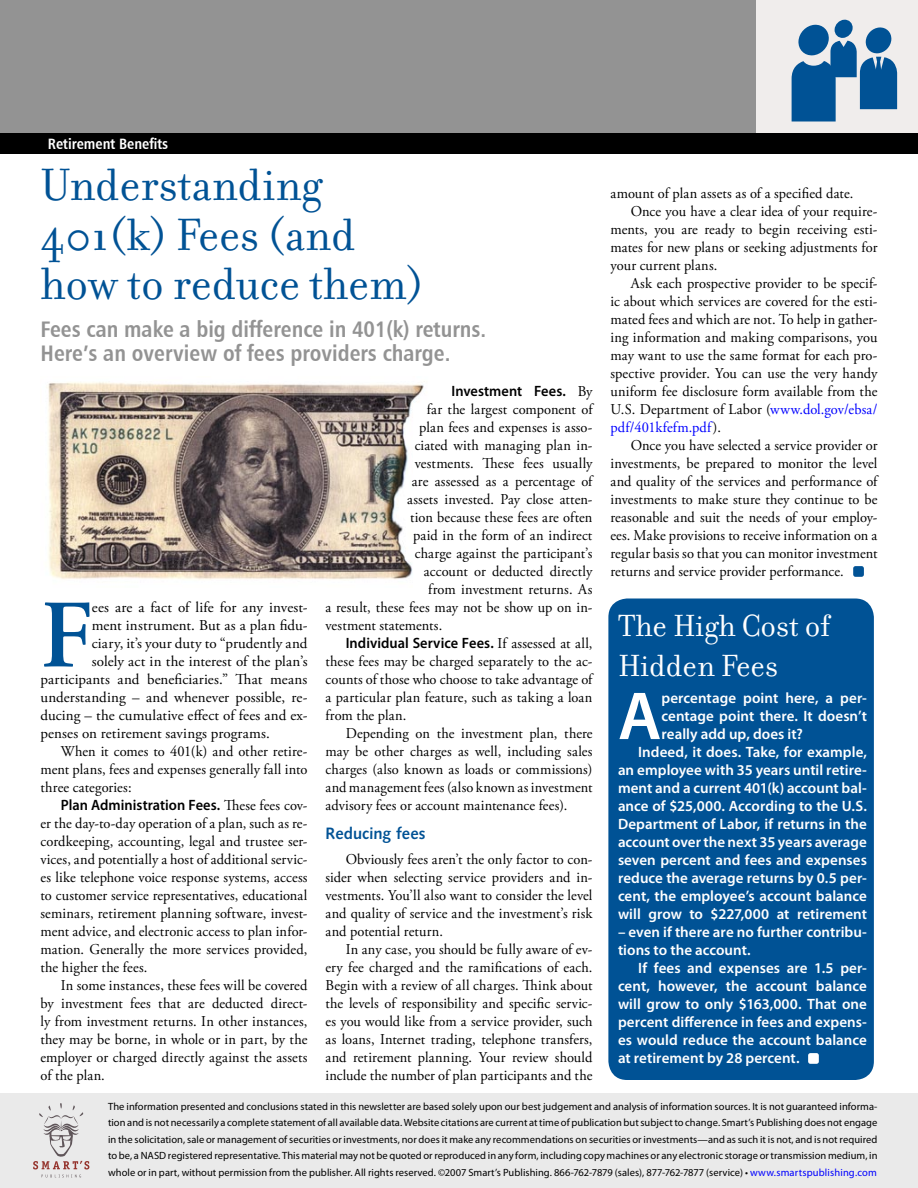
<style>
.page{position:relative;width:918px;height:1188px;background:#fff}
.page>*{position:absolute;margin:0;border:0;box-sizing:border-box;transform-origin:0 0}
.body_copy_first_para{font:600 96.45px "Adobe Garamond Pro";color:#005295}
.interior_sidebar_first_para{font:600 68.4px "Myriad Pro";color:#fff}
.headline{font:48.75px/49.5px "Filosofia";color:#005295}
.interior_sidebar_headline{font:33px/40.5px "Filosofia";color:#fff}
.main_subhead{font:22.5px/24px "Humanist 777 BT Bold Condensed B";color:#939393}
.incopy_subhead{font:16.5px "Humanist 531 BT Bold A";color:#005295;scale:.96 1}
.body_copy{font:15px/18px "Adobe Garamond Pro";letter-spacing:.01em;color:#000;text-align:justify;scale:.96 1}
.interior_sidebar{font:600 15px/18px "Myriad Pro";letter-spacing:.005em;color:#fff;text-align:justify}
.body_copy_first_para-2{font:15px "Adobe Garamond Pro";letter-spacing:.01em;color:#000}
.interior_sidebar_first_para-2{font:600 15px/18px "Myriad Pro";letter-spacing:.005em;color:#fff;text-align:justify}
.t1{font:15px "Humanist 777 BT Bold Condensed B";color:#fff}
.body_copy-2{font:600 15px "Myriad Pro";letter-spacing:.005em;color:#000;scale:.96 1}
.t2{font:10.5px/16.5px "Myriad Pro";letter-spacing:.01em;color:#000;text-align:justify}
.s1{font-family:"Myriad Pro";font-weight:600}
.s2{font-family:"Adobe Garamond Pro";font-weight:400}
.s3{color:#00f}
</style>
<div class="page">
<div style="left:0;top:1094px;width:918px;height:94px;background:#eaeaea"></div>
<svg style="left:41px;top:1175px;width:40px;height:3px"></svg>
<svg style="left:33px;top:1103px;width:56px;height:66px"></svg>
<div style="left:0;top:0;width:918px;height:154px;background:#939393"></div>
<div style="left:756px;top:0;width:162px;height:149px;background:#f0edec"></div>
<svg style="left:834px;top:20px;width:19px;height:18px"></svg>
<svg style="left:792px;top:24px;width:105px;height:98px"></svg>
<div style="left:0;top:133px;width:918px;height:21px;background:#000"></div>
<img style="left:47px;top:381px;width:378px;height:199px">
<div style="left:608px;top:598px;width:266px;height:482px;background:#005295"></div>
<div style="left:808px;top:1053px;width:11px;height:11px;background:#fff;border-radius:2px"></div>
<div style="left:853px;top:566px;width:11px;height:11px;background:#005295;border-radius:2px"></div>
<p class="t1" style="left:48px;top:135px;width:122px">Retirement Benefits</p>
<p class="headline" style="left:40px;top:161px;width:385px">Understanding<br>401(k) Fees (and how to reduce them)</p>
<p class="main_subhead" style="left:40px;top:317px;width:447px">Fees can make a big difference in 401(k) returns.<br>Here’s an overview of fees providers charge.</p>
<p class="body_copy_first_para" style="left:40px;top:580px;width:53px">F</p>
<p class="body_copy_first_para-2" style="left:92px;top:599px;width:217px">ees are a fact of life for any invest-</p>
<p class="body_copy_first_para-2" style="left:92px;top:617px;width:217px">ment instrument. But as a plan fidu-</p>
<p class="body_copy_first_para-2" style="left:92px;top:635px;width:217px">ciary, it’s your duty to “prudently and</p>
<p class="body_copy_first_para-2" style="left:92px;top:653px;width:217px">solely act in the interest of the plan’s</p>
<p class="body_copy_first_para-2" style="left:40px;top:671px;width:268px">participants and beneficiaries.” That means</p>
<p class="body_copy_first_para-2" style="left:40px;top:689px;width:269px">understanding – and whenever possible, re-</p>
<p class="body_copy_first_para-2" style="left:40px;top:707px;width:269px">ducing – the cumulative effect of fees and ex-</p>
<p class="body_copy_first_para-2" style="left:40px;top:725px;width:231px">penses on retirement savings programs.</p>
<p class="body_copy" style="left:40px;top:743px;width:280px;text-indent:20px">When it comes to 401(k) and other retire&shy;ment plans, fees and expenses generally fall into three categories:</p>
<p class="body_copy" style="left:40px;top:797px;width:280px;text-indent:20px"><span class="s1">Plan Administration Fees.</span> These fees cov&shy;er the day-to-day operation of a plan, such as re&shy;cordkeeping, accounting, legal and trustee ser&shy;vices, and potentially a host of additional servic&shy;es like telephone voice response systems, access to customer service representatives, educational seminars, retirement planning software, invest&shy;ment advice, and electronic access to plan infor&shy;mation. Generally the more services provided, the higher the fees.</p>
<p class="body_copy" style="left:40px;top:977px;width:280px;text-indent:20px">In some instances, these fees will be covered by investment fees that are deducted direct&shy;ly from investment returns. In other instances, they may be borne, in whole or in part, by the employer or charged directly against the assets of the plan.</p>
<p class="body_copy-2" style="left:452px;top:383px;width:148px">Investment Fees. <span class="s2">By</span></p>
<p class="body_copy" style="left:427px;top:401px;width:174px">far the largest component of</p>
<p class="body_copy" style="left:419px;top:419px;width:182px">plan fees and expenses is asso-</p>
<p class="body_copy" style="left:415px;top:437px;width:187px">ciated with managing plan in-</p>
<p class="body_copy" style="left:415px;top:455px;width:187px">vestments. These fees usually</p>
<p class="body_copy" style="left:412px;top:473px;width:190px">are assessed as a percentage of</p>
<p class="body_copy" style="left:407px;top:491px;width:194px">assets invested. Pay close atten-</p>
<p class="body_copy" style="left:410px;top:509px;width:191px">tion because these fees are often</p>
<p class="body_copy" style="left:413px;top:527px;width:188px">paid in the form of an indirect</p>
<p class="body_copy" style="left:415px;top:545px;width:187px">charge against the participant’s</p>
<p class="body_copy" style="left:424px;top:563px;width:177px">account or deducted directly</p>
<p class="body_copy" style="left:428px;top:581px;width:173px">from investment returns. As</p>
<p class="body_copy" style="left:326px;top:599px;width:280px">a result, these fees may not be show up on in-</p>
<p class="body_copy" style="left:326px;top:617px;width:123px">vestment statements.</p>
<p class="body_copy" style="left:326px;top:635px;width:280px;text-indent:20px"><span class="s1">Individual Service Fees.</span> If assessed at all, these fees may be charged separately to the ac&shy;counts of those who choose to take advantage of a particular plan feature, such as taking a loan from the plan.</p>
<p class="body_copy" style="left:326px;top:725px;width:280px;text-indent:20px">Depending on the investment plan, there may be other charges as well, including sales charges (also known as loads or commissions) and management fees (also known as investment advisory fees or account maintenance fees).</p>
<p class="incopy_subhead" style="left:326px;top:823px;width:106px">Reducing fees</p>
<p class="body_copy" style="left:326px;top:851px;width:280px;text-indent:20px">Obviously fees aren’t the only factor to con&shy;sider when selecting service providers and in&shy;vestments. You’ll also want to consider the level and quality of service and the investment’s risk and potential return.</p>
<p class="body_copy" style="left:326px;top:941px;width:280px;text-indent:20px">In any case, you should be fully aware of ev&shy;ery fee charged and the ramifications of each.<br>Begin with a review of all charges. Think about the levels of responsibility and specific servic&shy;es you would like from a service provider, such as loans, Internet trading, telephone transfers, and retirement planning. Your review should include the number of plan participants and the</p>
<p class="body_copy" style="left:610px;top:185px;width:255px">amount of plan assets as of a specified date.</p>
<p class="body_copy" style="left:610px;top:203px;width:280px;text-indent:20px">Once you have a clear idea of your require&shy;ments, you are ready to begin receiving esti&shy;mates for new plans or seeking adjustments for your current plans.</p>
<p class="body_copy" style="left:610px;top:275px;width:280px;text-indent:20px">Ask each prospective provider to be specif&shy;ic about which services are covered for the esti&shy;mated fees and which are not. To help in gather&shy;ing information and making comparisons, you may want to use the same format for each pro&shy;spective provider. You can use the very handy uniform fee disclosure form available from the U.S. Department of Labor (<span class="s3">www.dol.gov/ebsa/ pdf/401kfefm.pdf</span>).</p>
<p class="body_copy" style="left:610px;top:437px;width:280px;text-indent:20px">Once you have selected a service provider or investments, be prepared to monitor the level and quality of the services and performance of investments to make sture they continue to be reasonable and suit the needs of your employ&shy;ees. Make provisions to receive information on a regular basis so that you can monitor investment returns and service provider performance.</p>
<p class="interior_sidebar_headline" style="left:618px;top:605px;width:214px">The High Cost of<br>Hidden Fees</p>
<p class="interior_sidebar_first_para" style="left:618px;top:678px;width:45px">A</p>
<p class="interior_sidebar_first_para-2" style="left:662px;top:689px;width:207px">percentage point here, a per&shy;centage point there. It doesn’t really add up, does it?</p>
<p class="interior_sidebar" style="left:618px;top:743px;width:251px;text-indent:20px">Indeed, it does. Take, for example, an employee with 35 years until retire&shy;ment and a current 401(k) account bal&shy;ance of $25,000. According to the U.S.<br>Department of Labor, if returns in the account over the next 35 years average seven percent and fees and expenses reduce the average returns by 0.5 per&shy;cent, the employee’s account balance will grow to $227,000 at retirement</p>
<p class="interior_sidebar" style="left:618px;top:923px;width:251px">– even if there are no further contribu&shy;tions to the account.</p>
<p class="interior_sidebar" style="left:618px;top:959px;width:251px;text-indent:20px">If fees and expenses are 1.5 per&shy;cent, however, the account balance will grow to only $163,000. That one percent difference in fees and expens&shy;es would reduce the account balance at retirement by 28 percent.</p>
<p class="t2" style="left:108px;top:1098px;width:771px">The information presented and conclusions stated in this newsletter are based solely upon our best judgement and analysis of information sources. It is not guaranteed informa&shy;tion and is not necessarily a complete statement of all available data. Website citations are current at time of publication but subject to change. Smart’s Publishing does not engage in the solicitation, sale or management of securities or investments, nor does it make any recommendations on securities or investments—and as such it is not, and is not required to be, a NASD registered representative. This material may not be quoted or reproduced in any form, including copy machines or any electronic storage or transmission medium, in whole or in part, without permission from the publisher. All rights reserved. ©2007 Smart’s Publishing. 866-762-7879 (sales), 877-762-7877 (service) • <span class="s3">www.smartspublishing.com</span></p>
</div>
